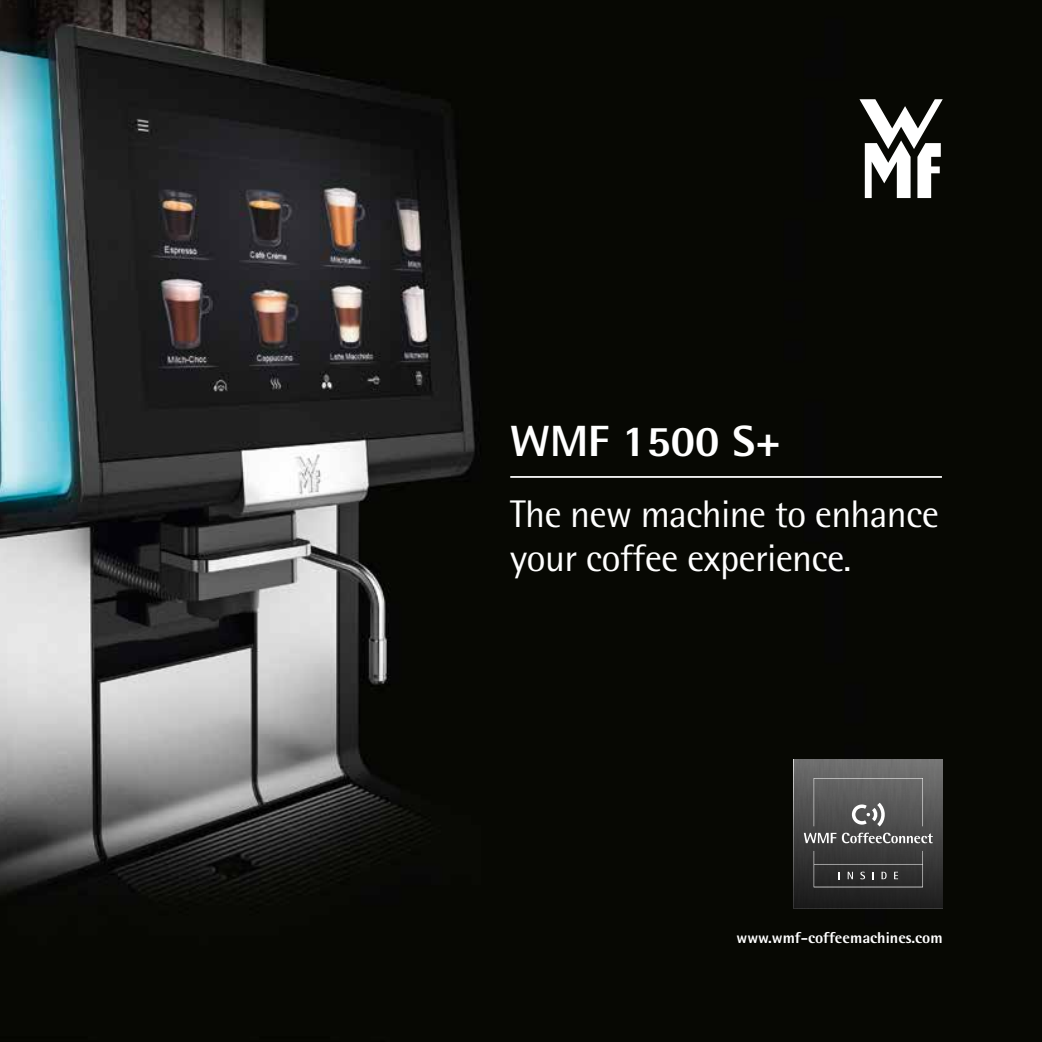
<style>
.page{position:relative;width:1042px;height:1042px;background:#fff}
.page>*{position:absolute;margin:0;border:0;box-sizing:border-box;transform-origin:0 0}
.t1{font:700 43.75px "WMF Rotis";color:#fff}
.t2{font:38.5px/43.8px "WMF Rotis";letter-spacing:-.02em;color:#fff}
.t3{font:700 15.75px "WMF Rotis";color:#fff}
</style>
<div class="page">
<img style="left:0;top:0;width:1042px;height:1042px">
<hr style="left:510px;top:476px;width:432px;height:2px;background:#fff">
<div style="left:794px;top:759px;width:149px;height:149px;background:linear-gradient(to bottom,#727271,#1c1c1c)"></div>
<svg style="left:804px;top:833px;width:32px;height:10px"></svg>
<svg style="left:842px;top:832px;width:91px;height:11px"></svg>
<svg style="left:813px;top:778px;width:110px;height:48px;background:#646464"></svg>
<svg style="left:813px;top:851px;width:110px;height:36px;background:#3c3c3c"></svg>
<svg style="left:859px;top:99px;width:84px;height:99px"></svg>
<p class="t1" style="left:510px;top:413px;width:272px">WMF 1500 S+</p>
<p class="t2" style="left:510px;top:492px;width:430px">The new machine to enhance your coffee experience.</p>
<p class="t3" style="left:736px;top:927px;width:208px">www.wmf-coffeemachines.com</p>
</div>
